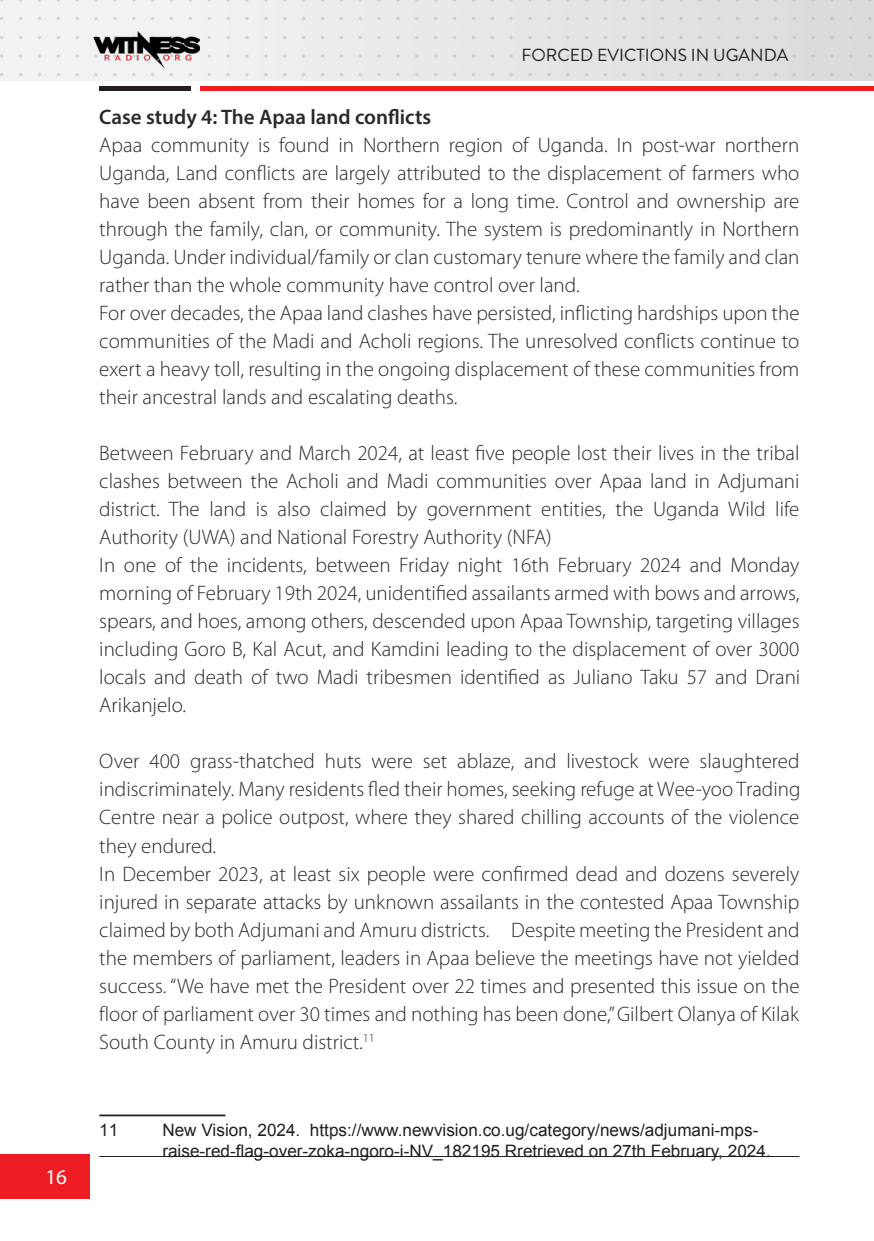
<style>
.page{position:relative;width:874px;height:1241px;background:#fff}
.page>*{position:absolute;margin:0;border:0;box-sizing:border-box;transform-origin:0 0}
.t1{font:300 21px/28px "Myriad Pro";color:#2b292a}
.t2{font:21px "Myriad Pro";color:#fff}
.t3{font:17.5px "Brandon Grotesque";color:#231f20}
.t4{font:17.15px/20.7px "Arial";color:#202122}
.s1{font-weight:600}
</style>
<div class="page">
<div style="left:0;top:0;width:873px;height:81px;background:linear-gradient(to right,#f4f5f6,#dbdbdd)"></div>
<svg style="left:867px;top:17px;width:4px;height:3px"></svg>
<svg style="left:867px;top:36px;width:4px;height:3px"></svg>
<svg style="left:867px;top:54px;width:4px;height:4px"></svg>
<svg style="left:867px;top:73px;width:4px;height:3px"></svg>
<svg style="left:848px;top:17px;width:4px;height:3px"></svg>
<svg style="left:848px;top:36px;width:4px;height:3px"></svg>
<svg style="left:848px;top:54px;width:4px;height:4px"></svg>
<svg style="left:848px;top:73px;width:4px;height:3px"></svg>
<svg style="left:829px;top:17px;width:4px;height:3px"></svg>
<svg style="left:829px;top:36px;width:4px;height:3px"></svg>
<svg style="left:829px;top:54px;width:4px;height:4px"></svg>
<svg style="left:829px;top:73px;width:4px;height:3px"></svg>
<svg style="left:811px;top:54px;width:3px;height:4px"></svg>
<svg style="left:792px;top:54px;width:3px;height:4px"></svg>
<svg style="left:735px;top:54px;width:4px;height:4px"></svg>
<svg style="left:717px;top:54px;width:3px;height:4px"></svg>
<svg style="left:604px;top:54px;width:3px;height:4px"></svg>
<div style="left:200px;top:85px;width:673px;height:5px;background:#ee1d23"></div>
<img style="left:94px;top:31px;width:105px;height:36px">
<div style="left:0;top:1153px;width:89px;height:45px;background:#ee1d23"></div>
<div style="left:99px;top:85px;width:92px;height:5px;background:#231f20"></div>
<hr style="left:99px;top:1114px;width:126px;height:2px;background:#231f20">
<hr style="left:99px;top:1155px;width:700px;height:1px;background:#231f20">
<p class="t2" style="left:45px;top:1163px;width:23px">16</p>
<p class="t3" style="left:521px;top:43px;width:268px">FORCED EVICTIONS IN UGANDA</p>
<p class="t1" style="left:99px;top:103px;width:701px"><span class="s1">Case study 4: The Apaa land conflicts<br></span>Apaa community is found in Northern region of Uganda. In post-war northern Uganda, Land conflicts are largely attributed to the displacement of farmers who have been absent from their homes for a long time. Control and ownership are through the family, clan, or community. The system is predominantly in Northern Uganda. Under individual/family or clan customary tenure where the family and clan rather than the whole community have control over land.<br>For over decades, the Apaa land clashes have persisted, inflicting hardships upon the communities of the Madi and Acholi regions. The unresolved conflicts continue to exert a heavy toll, resulting in the ongoing displacement of these communities from their ancestral lands and escalating deaths.</p>
<p class="t1" style="left:99px;top:439px;width:702px">Between February and March 2024, at least five people lost their lives in the tribal clashes between the Acholi and Madi communities over Apaa land in Adjumani district. The land is also claimed by government entities, the Uganda Wild life Authority (UWA) and National Forestry Authority (NFA)<br>In one of the incidents, between Friday night 16th February 2024 and Monday morning of February 19th 2024, unidentified assailants armed with bows and arrows, spears, and hoes, among others, descended upon Apaa Township, targeting villages including Goro B, Kal Acut, and Kamdini leading to the displacement of over 3000 locals and death of two Madi tribesmen identified as Juliano Taku 57 and Drani Arikanjelo.</p>
<p class="t1" style="left:99px;top:747px;width:702px">Over 400 grass-thatched huts were set ablaze, and livestock were slaughtered indiscriminately. Many residents fled their homes, seeking refuge at Wee-yoo Trading Centre near a police outpost, where they shared chilling accounts of the violence they endured.<br>In December 2023, at least six people were confirmed dead and dozens severely injured in separate attacks by unknown assailants in the contested Apaa Township claimed by both Adjumani and Amuru districts. Despite meeting the President and the members of parliament, leaders in Apaa believe the meetings have not yielded success. “We have met the President over 22 times and presented this issue on the floor of parliament over 30 times and nothing has been done,” Gilbert Olanya of Kilak South County in Amuru district.<sup>11</sup></p>
<p class="t4" style="left:99px;top:1119px;width:21px">11</p>
<p class="t4" style="left:162px;top:1119px;width:609px">New Vision, 2024. https://www.newvision.co.ug/category/news/adjumani-mps&shy;raise-red-flag-over-zoka-ngoro-i-NV_182195 Rretrieved on 27th February, 2024.</p>
</div>
